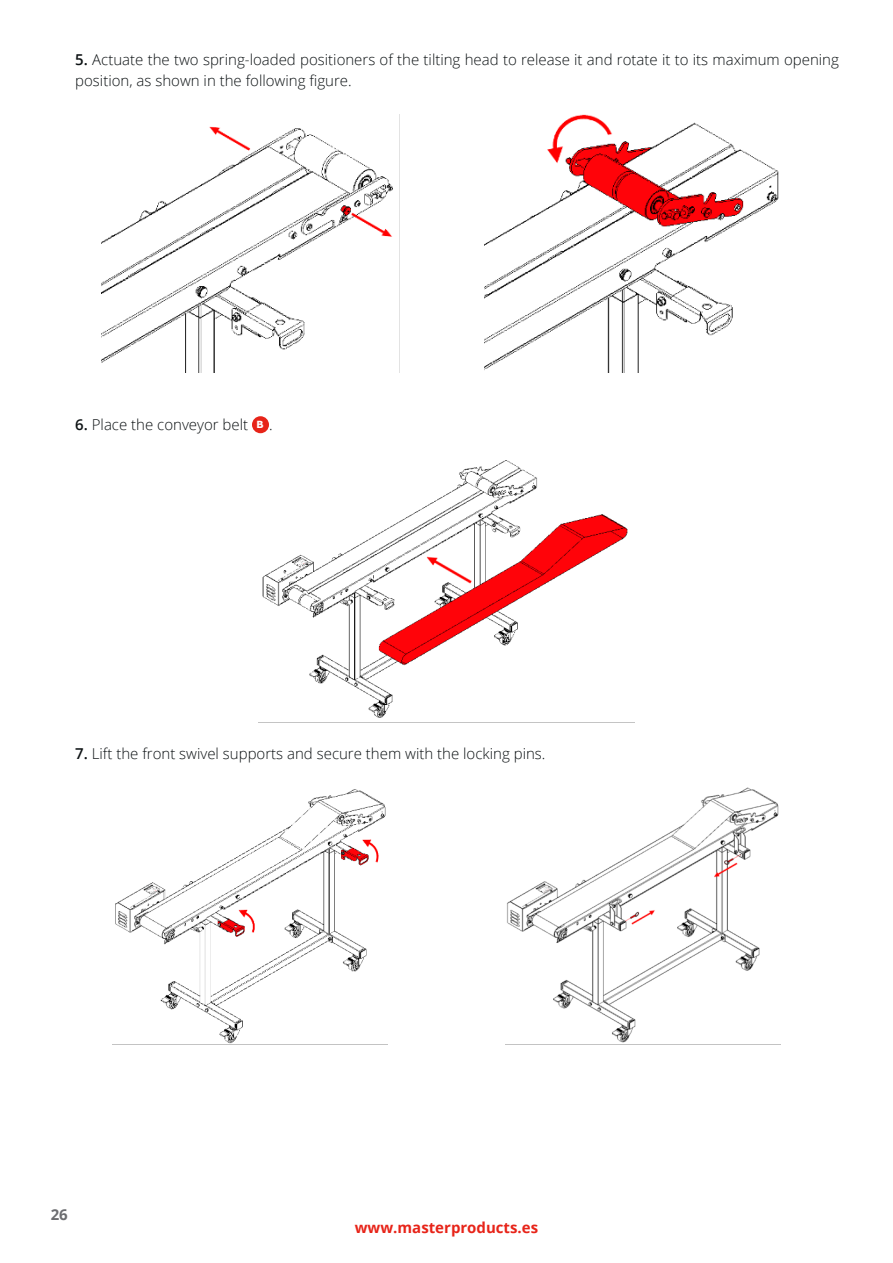
<style>
.page{position:relative;width:893px;height:1263px;background:#fff}
.page>*{position:absolute;margin:0;border:0;box-sizing:border-box;transform-origin:0 0}
.t1{font:300 15px/21px "Open Sans";color:#0d1214}
.t2{font:700 15px "Open Sans";color:#e72419}
.t3{font:700 15px "Open Sans";color:#6c6d70}
.t4{font:700 10.5px "Gill Sans";color:#fff}
.s1{font-weight:600}
</style>
<div class="page">
<img style="left:101px;top:126px;width:292px;height:246px">
<img style="left:484px;top:114px;width:295px;height:258px">
<div style="left:252px;top:416px;width:17px;height:17px;background:#e72419;border-radius:50%"></div>
<img style="left:262px;top:460px;width:366px;height:258px">
<img style="left:115px;top:789px;width:271px;height:255px">
<img style="left:507px;top:787px;width:272px;height:256px">
<p class="t1" style="left:75px;top:49px;width:765px"><span class="s1">5.</span> Actuate the two spring-loaded positioners of the tilting head to release it and rotate it to its maximum opening position, as shown in the following figure.</p>
<p class="t1" style="left:75px;top:414px;width:174px"><span class="s1">6.</span> Place the conveyor belt</p>
<p class="t4" style="left:256px;top:418px;width:9px">B</p>
<p class="t1" style="left:269px;top:414px;width:5px">.</p>
<p class="t1" style="left:75px;top:743px;width:472px"><span class="s1">7.</span> Lift the front swivel supports and secure them with the locking pins.</p>
<p class="t3" style="left:51px;top:1204px;width:19px">26</p>
<p class="t2" style="left:355px;top:1217px;width:185px">www.masterproducts.es</p>
</div>
